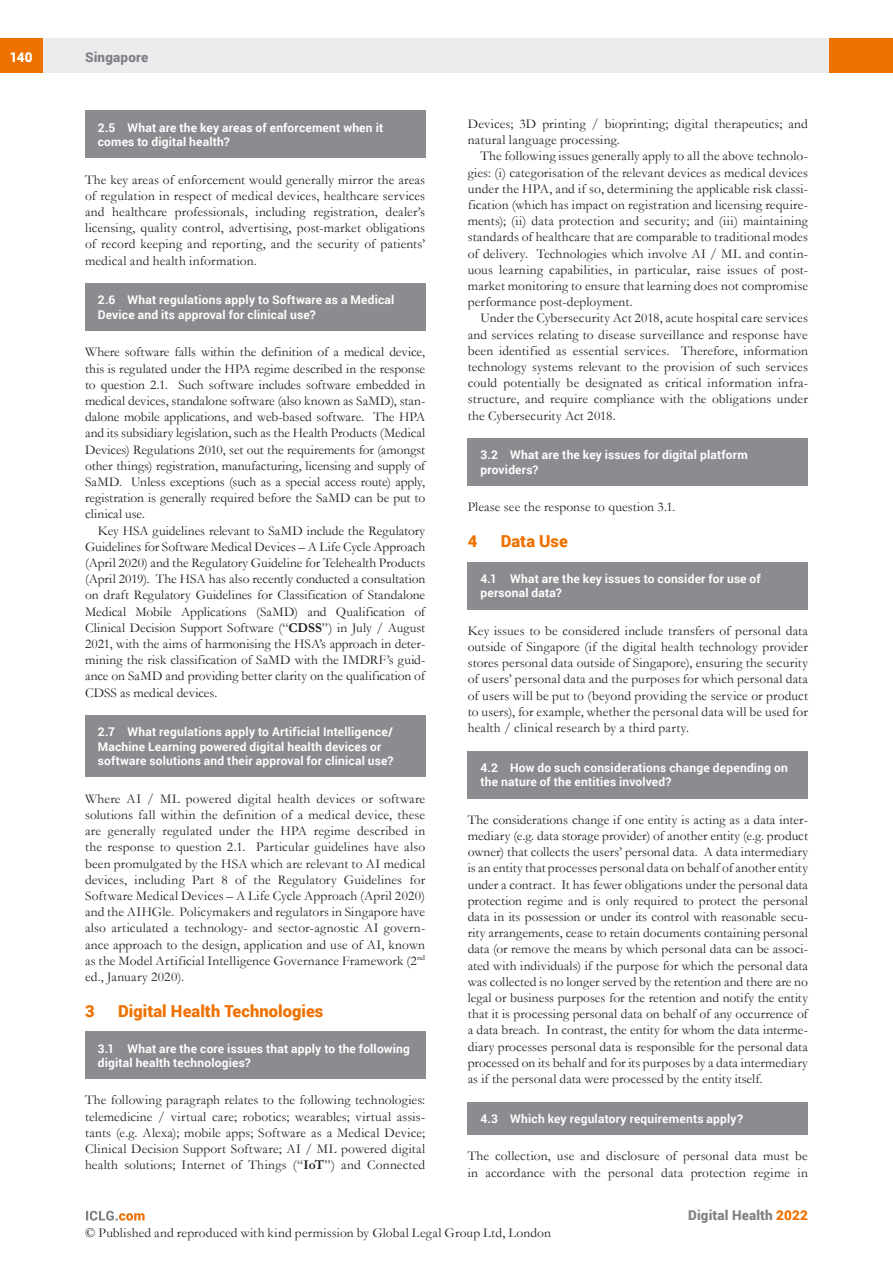
<style>
.page{position:relative;width:893px;height:1263px;background:#fff}
.page>*{position:absolute;margin:0;border:0;box-sizing:border-box;transform-origin:0 0}
.MS_Heading{font:900 16.5px "Roboto";letter-spacing:.005em;color:#ef7100}
.MS_Body_Text_-_First{font:13.5px/16.2px "Garamond";letter-spacing:.01em;color:#231f20;text-align:justify}
.MS_Body_Text_-_Secon{font:13.5px/16.2px "Garamond";letter-spacing:.005em;color:#231f20;text-align:justify}
.t1{font:900 13.5px "Roboto";letter-spacing:.015em;color:#808285}
.t2{font:900 13.5px "Roboto";color:#fff}
.MS_-_Question{font:700 12px/14.4px "Roboto";letter-spacing:.015em;color:#fff}
.MS_-_Question_follow{font:700 12px/14.4px "Roboto";letter-spacing:.015em;color:#fff}
.s1{font-weight:700}
.s2{color:#ef7100}
</style>
<div class="page">
<div style="left:43px;top:38px;width:786px;height:34px;background:#ececee"></div>
<div style="left:0;top:38px;width:43px;height:34px;background:#ef7100"></div>
<div style="left:829px;top:38px;width:64px;height:34px;background:#ef7100"></div>
<svg style="left:86px;top:1211px;width:59px;height:9px"></svg>
<div style="left:468px;top:438px;width:340px;height:48px;background:#8a8c8f"></div>
<div style="left:468px;top:562px;width:340px;height:47px;background:#8a8c8f"></div>
<div style="left:468px;top:751px;width:340px;height:47px;background:#8a8c8f"></div>
<div style="left:468px;top:1102px;width:340px;height:33px;background:#8a8c8f"></div>
<div style="left:85px;top:111px;width:340px;height:47px;background:#8a8c8f"></div>
<div style="left:85px;top:283px;width:340px;height:48px;background:#8a8c8f"></div>
<div style="left:85px;top:715px;width:340px;height:62px;background:#8a8c8f"></div>
<div style="left:85px;top:1031px;width:340px;height:48px;background:#8a8c8f"></div>
<p class="t2" style="left:10px;top:48px;width:24px">140</p>
<p class="t1" style="left:85px;top:48px;width:65px">Singapore</p>
<p class="MS_-_Question" style="left:98px;top:120px;width:287px">2.5 What are the key areas of enforcement when it comes to digital health?</p>
<p class="MS_Body_Text_-_First" style="left:85px;top:171px;width:342px">The key areas of enforcement would generally mirror the areas of regulation in respect of medical devices, healthcare services and healthcare professionals, including registration, dealer’s licensing, quality control, advertising, post-market obligations of record keeping and reporting, and the security of patients’ medical and health information.</p>
<p class="MS_-_Question" style="left:98px;top:292px;width:298px">2.6 What regulations apply to Software as a Medical<br>Device and its approval for clinical use?</p>
<p class="MS_Body_Text_-_First" style="left:85px;top:344px;width:342px">Where software falls within the definition of a medical device, this is regulated under the HPA regime described in the response to question 2.1. Such software includes software embedded in medical devices, standalone software (also known as SaMD), stan&shy;dalone mobile applications, and web-based software. The HPA and its subsidiary legislation, such as the Health Products (Medical Devices) Regulations 2010, set out the requirements for (amongst other things) registration, manufacturing, licensing and supply of SaMD. Unless exceptions (such as a special access route) apply, registration is generally required before the SaMD can be put to clinical use.</p>
<p class="MS_Body_Text_-_Secon" style="left:85px;top:522px;width:342px;text-indent:13px">Key HSA guidelines relevant to SaMD include the Regulatory Guidelines for Software Medical Devices – A Life Cycle Approach (April 2020) and the Regulatory Guideline for Telehealth Products (April 2019). The HSA has also recently conducted a consultation on draft Regulatory Guidelines for Classification of Standalone Medical Mobile Applications (SaMD) and Qualification of Clinical Decision Support Software (“<span class="s1">CDSS</span>”) in July / August 2021, with the aims of harmonising the HSA’s approach in deter&shy;mining the risk classification of SaMD with the IMDRF’s guid&shy;ance on SaMD and providing better clarity on the qualification of CDSS as medical devices.</p>
<p class="MS_-_Question" style="left:98px;top:724px;width:297px">2.7 What regulations apply to Artificial Intelligence/<br>Machine Learning powered digital health devices or software solutions and their approval for clinical use?</p>
<p class="MS_Body_Text_-_First" style="left:85px;top:790px;width:342px">Where AI / ML powered digital health devices or software solutions fall within the definition of a medical device, these are generally regulated under the HPA regime described in the response to question 2.1. Particular guidelines have also been promulgated by the HSA which are relevant to AI medical devices, including Part 8 of the Regulatory Guidelines for Software Medical Devices – A Life Cycle Approach (April 2020) and the AIHGle. Policymakers and regulators in Singapore have also articulated a technology- and sector-agnostic AI govern&shy;ance approach to the design, application and use of AI, known as the Model Artificial Intelligence Governance Framework (2<sup>nd </sup>ed., January 2020).</p>
<p class="MS_Heading" style="left:85px;top:999px;width:11px">3</p>
<p class="MS_Heading" style="left:118px;top:999px;width:207px">Digital Health Technologies</p>
<p class="MS_-_Question_follow" style="left:98px;top:1041px;width:314px">3.1 What are the core issues that apply to the following digital health technologies?</p>
<p class="MS_Body_Text_-_First" style="left:85px;top:1092px;width:342px">The following paragraph relates to the following technologies: telemedicine / virtual care; robotics; wearables; virtual assis&shy;tants (e.g. Alexa); mobile apps; Software as a Medical Device; Clinical Decision Support Software; AI / ML powered digital health solutions; Internet of Things (“<span class="s1">IoT</span>”) and Connected</p>
<p class="MS_Body_Text_-_First" style="left:468px;top:115px;width:342px">Devices; 3D printing / bioprinting; digital therapeutics; and natural language processing.</p>
<p class="MS_Body_Text_-_Secon" style="left:468px;top:148px;width:342px;text-indent:13px">The following issues generally apply to all the above technolo&shy;gies: (i) categorisation of the relevant devices as medical devices under the HPA, and if so, determining the applicable risk classi&shy;fication (which has impact on registration and licensing require&shy;ments); (ii) data protection and security; and (iii) maintaining standards of healthcare that are comparable to traditional modes of delivery. Technologies which involve AI / ML and contin&shy;uous learning capabilities, in particular, raise issues of post&shy;market monitoring to ensure that learning does not compromise performance post-deployment.</p>
<p class="MS_Body_Text_-_Secon" style="left:468px;top:310px;width:342px;text-indent:13px">Under the Cybersecurity Act 2018, acute hospital care services and services relating to disease surveillance and response have been identified as essential services. Therefore, information technology systems relevant to the provision of such services could potentially be designated as critical information infra&shy;structure, and require compliance with the obligations under the Cybersecurity Act 2018.</p>
<p class="MS_-_Question" style="left:480px;top:447px;width:269px">3.2 What are the key issues for digital platform providers?</p>
<p class="MS_Body_Text_-_First" style="left:468px;top:499px;width:209px">Please see the response to question 3.1.</p>
<p class="MS_Heading" style="left:468px;top:530px;width:11px">4</p>
<p class="MS_Heading" style="left:501px;top:530px;width:68px">Data Use</p>
<p class="MS_-_Question_follow" style="left:480px;top:571px;width:282px">4.1 What are the key issues to consider for use of personal data?</p>
<p class="MS_Body_Text_-_First" style="left:468px;top:622px;width:342px">Key issues to be considered include transfers of personal data outside of Singapore (if the digital health technology provider stores personal data outside of Singapore), ensuring the security of users’ personal data and the purposes for which personal data of users will be put to (beyond providing the service or product to users), for example, whether the personal data will be used for health / clinical research by a third party.</p>
<p class="MS_-_Question" style="left:480px;top:760px;width:309px">4.2 How do such considerations change depending on the nature of the entities involved?</p>
<p class="MS_Body_Text_-_First" style="left:468px;top:811px;width:342px">The considerations change if one entity is acting as a data inter&shy;mediary (e.g. data storage provider) of another entity (e.g. product owner) that collects the users’ personal data. A data intermediary is an entity that processes personal data on behalf of another entity under a contract. It has fewer obligations under the personal data protection regime and is only required to protect the personal data in its possession or under its control with reasonable secu&shy;rity arrangements, cease to retain documents containing personal data (or remove the means by which personal data can be associ&shy;ated with individuals) if the purpose for which the personal data was collected is no longer served by the retention and there are no legal or business purposes for the retention and notify the entity that it is processing personal data on behalf of any occurrence of a data breach. In contrast, the entity for whom the data interme&shy;diary processes personal data is responsible for the personal data processed on its behalf and for its purposes by a data intermediary as if the personal data were processed by the entity itself.</p>
<p class="MS_-_Question" style="left:480px;top:1111px;width:264px">4.3 Which key regulatory requirements apply?</p>
<p class="MS_Body_Text_-_First" style="left:468px;top:1148px;width:342px">The collection, use and disclosure of personal data must be in accordance with the personal data protection regime in</p>
<p class="t1" style="left:688px;top:1206px;width:121px">Digital Health <span class="s2">2022</span></p>
<p class="MS_Body_Text_-_First" style="left:85px;top:1225px;width:467px">© Published and reproduced with kind permission by Global Legal Group Ltd, London</p>
</div>
